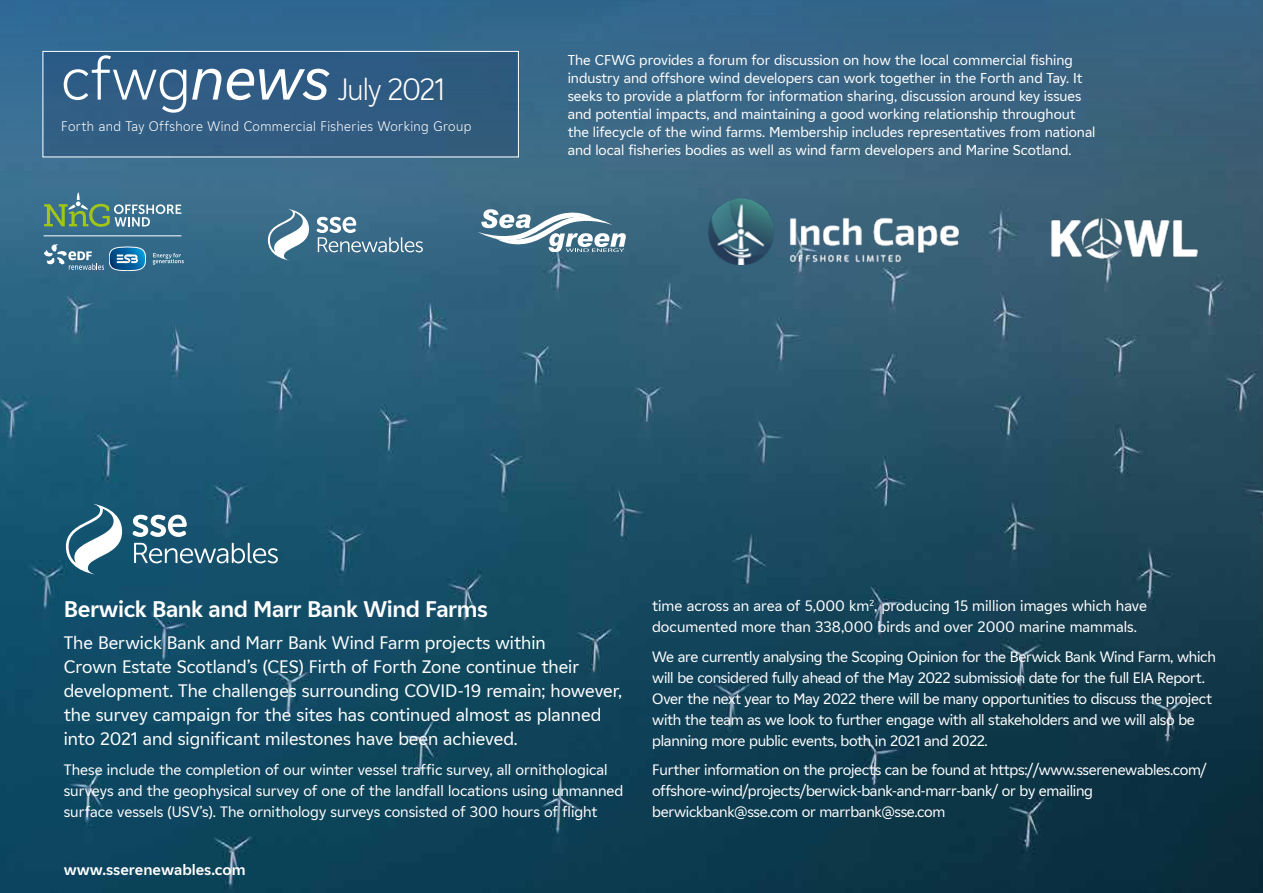
<style>
.page{position:relative;width:1263px;height:893px;background:#fff}
.page>*{position:absolute;margin:0;border:0;box-sizing:border-box;transform-origin:0 0}
.t1{font:300 30px "EDF2020";letter-spacing:-.03em;color:#fff}
.t2{font:700 22.5px "EDF2020";letter-spacing:-.02em;color:#fff}
.t3{font:18px/24px "EDF2020";color:#fff}
.t4{font:15px/21px "EDF2020";letter-spacing:-.02em;color:#fff}
.t5{font:15px/21px "EDF2020";color:#fff}
.t6{font:700 15px "EDF2020";color:#fff}
.t7{font:14.25px/18px "EDF2020";color:#fff}
.t8{font:300 13.5px "EDF2020";letter-spacing:.03em;color:#fff}
.s1{font-size:60px}
.s2{font-weight:400;font-style:italic;font-size:60px}
</style>
<div class="page">
<img style="left:0;top:191px;width:1263px;height:702px">
<div style="left:0;top:0;width:1263px;height:191px;background:linear-gradient(to right,#376f96,#3a607a)"></div>
<svg style="left:66px;top:504px;width:56px;height:70px"></svg>
<svg style="left:134px;top:543px;width:144px;height:20px;background:#548094"></svg>
<svg style="left:132px;top:515px;width:55px;height:22px"></svg>
<div style="left:43px;top:51px;width:477px;height:106px;background:#305b83"></div>
<div style="left:43px;top:51px;width:476px;height:106px;border:1px solid #fff"></div>
<svg style="left:44px;top:192px;width:137px;height:35px;background:#59878b"></svg>
<svg style="left:153px;top:253px;width:31px;height:12px"></svg>
<svg style="left:44px;top:244px;width:102px;height:27px;background:#4f84a4"></svg>
<hr style="left:44px;top:235px;width:137px;height:1px;background:#fff">
<svg style="left:478px;top:209px;width:148px;height:43px"></svg>
<svg style="left:268px;top:209px;width:41px;height:51px"></svg>
<svg style="left:316px;top:217px;width:107px;height:35px;background:#60879f"></svg>
<img style="left:1046px;top:210px;width:156px;height:56px">
<img style="left:708px;top:199px;width:250px;height:66px">
<h1 class="t1" style="left:61px;top:68px;width:385px"><span class="s1">cfwg</span><span class="s2">news</span> July 2021</h1>
<p class="t8" style="left:61px;top:117px;width:412px">Forth and Tay Offshore Wind Commercial Fisheries Working Group</p>
<p class="t7" style="left:568px;top:50px;width:529px">The CFWG provides a forum for discussion on how the local commercial fishing industry and offshore wind developers can work together in the Forth and Tay. It seeks to provide a platform for information sharing, discussion around key issues and potential impacts, and maintaining a good working relationship throughout the lifecycle of the wind farms. Membership includes representatives from national and local fisheries bodies as well as wind farm developers and Marine Scotland.</p>
<h2 class="t2" style="left:64px;top:593px;width:426px">Berwick Bank and Marr Bank Wind Farms</h2>
<p class="t3" style="left:64px;top:630px;width:560px">The Berwick Bank and Marr Bank Wind Farm projects within<br>Crown Estate Scotland’s (CES) Firth of Forth Zone continue their development. The challenges surrounding COVID-19 remain; however, the survey campaign for the sites has continued almost as planned into 2021 and significant milestones have been achieved.</p>
<p class="t5" style="left:64px;top:758px;width:561px">These include the completion of our winter vessel traffic survey, all ornithological surveys and the geophysical survey of one of the landfall locations using unmanned surface vessels (USV’s). The ornithology surveys consisted of 300 hours of flight</p>
<p class="t6" style="left:64px;top:859px;width:183px">www.sserenewables.com</p>
<p class="t5" style="left:652px;top:595px;width:496px">time across an area of 5,000 km<sup>2</sup>, producing 15 million images which have documented more than 338,000 birds and over 2000 marine mammals.</p>
<p class="t4" style="left:652px;top:645px;width:565px">We are currently analysing the Scoping Opinion for the Berwick Bank Wind Farm, which will be considered fully ahead of the May 2022 submission date for the full EIA Report.<br>Over the next year to May 2022 there will be many opportunities to discuss the project with the team as we look to further engage with all stakeholders and we will also be planning more public events, both in 2021 and 2022.</p>
<p class="t4" style="left:652px;top:759px;width:556px">Further information on the projects can be found at https://www.sserenewables.com/ offshore-wind/projects/berwick-bank-and-marr-bank/ or by emailing berwickbank@sse.com or marrbank@sse.com</p>
</div>
